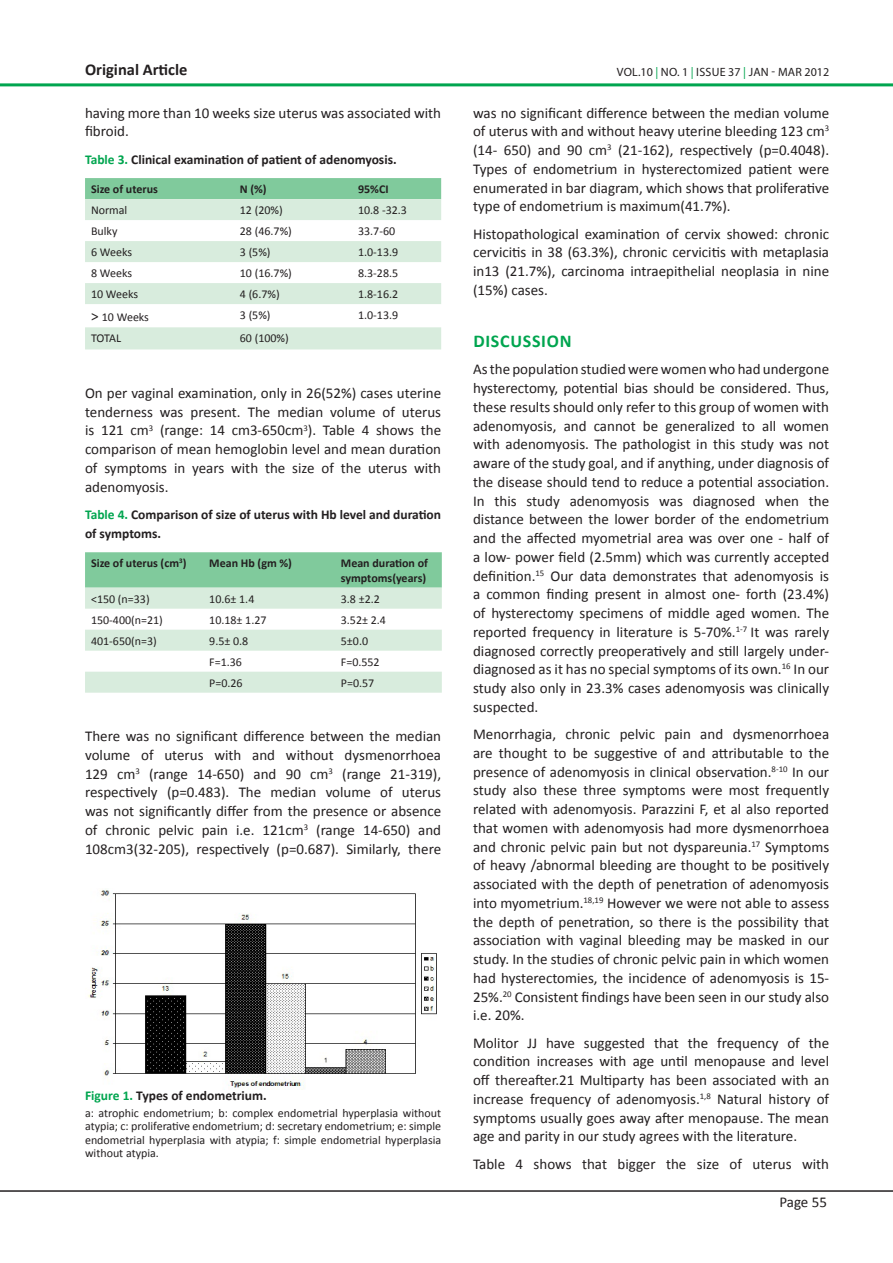
<style>
.page{position:relative;width:893px;height:1263px;background:#fff}
.page>*{position:absolute;margin:0;border:0;box-sizing:border-box;transform-origin:0 0}
.Heading_2_-_Sub_head{font:700 18px "Calibri";letter-spacing:.04em;color:#00a54f}
.Abstract_Words{font:700 16.5px "Calibri";color:#231f20}
.Normal_Text{font:15px/18.8px "Calibri";color:#231f20;text-align:justify}
.Table_Figure_Legend{font:700 13.5px/18.8px "Calibri";color:#231f20}
.Corresponding_Citati{font:12px/13.2px "Calibri";color:#231f20;text-align:justify}
.Table_Text{font:12px "Calibri";color:#231f20}
.Table_Text-2{font:700 12px/14.4px "Calibri";color:#231f20}
.t1{font:12px "Myriad Pro";letter-spacing:.02em;color:#231f20}
.Corresponding_Citati-2{font:700 12px "Calibri";color:#231f20}
.Normal_Text-2{font:12px "Calibri";color:#231f20}
.s1{color:#00a54f}
.s2{font-size:15px}
</style>
<div class="page">
<hr style="left:0;top:1190px;width:893px;height:2px;background:#231f20">
<hr style="left:0;top:83px;width:893px;height:3px;background:#00a54f">
<div style="left:85px;top:178px;width:356px;height:21px;background:#80ca9c"></div>
<svg style="left:85px;top:199px;width:356px;height:150px;fill:#d8ecdd"></svg>
<svg style="left:85px;top:552px;width:357px;height:141px"></svg>
<img style="left:88px;top:890px;width:349px;height:200px">
<p class="Abstract_Words" style="left:85px;top:58px;width:104px">Original Article</p>
<p class="Normal_Text" style="left:85px;top:103px;width:358px">having more than 10 weeks size uterus was associated with fibroid.</p>
<p class="Table_Figure_Legend" style="left:85px;top:150px;width:313px"><span class="s1">Table 3.</span> Clinical examination of patient of adenomyosis.</p>
<p class="Corresponding_Citati-2" style="left:91px;top:181px;width:68px">Size of uterus</p>
<p class="Corresponding_Citati-2" style="left:240px;top:181px;width:28px">N (%)</p>
<p class="Corresponding_Citati-2" style="left:358px;top:181px;width:32px">95%CI</p>
<p class="Corresponding_Citati" style="left:91px;top:204px;width:38px">Normal</p>
<p class="Corresponding_Citati" style="left:240px;top:204px;width:44px">12 (20%)</p>
<p class="Corresponding_Citati" style="left:358px;top:204px;width:50px">10.8 -32.3</p>
<p class="Corresponding_Citati" style="left:91px;top:225px;width:28px">Bulky</p>
<p class="Corresponding_Citati" style="left:240px;top:225px;width:54px">28 (46.7%)</p>
<p class="Corresponding_Citati" style="left:358px;top:225px;width:39px">33.7-60</p>
<p class="Corresponding_Citati" style="left:91px;top:246px;width:43px">6 Weeks</p>
<p class="Corresponding_Citati" style="left:240px;top:246px;width:32px">3 (5%)</p>
<p class="Corresponding_Citati" style="left:358px;top:246px;width:42px">1.0-13.9</p>
<p class="Corresponding_Citati" style="left:91px;top:267px;width:43px">8 Weeks</p>
<p class="Corresponding_Citati" style="left:240px;top:267px;width:54px">10 (16.7%)</p>
<p class="Corresponding_Citati" style="left:358px;top:267px;width:42px">8.3-28.5</p>
<p class="Corresponding_Citati" style="left:91px;top:288px;width:49px">10 Weeks</p>
<p class="Corresponding_Citati" style="left:240px;top:288px;width:41px">4 (6.7%)</p>
<p class="Corresponding_Citati" style="left:358px;top:288px;width:42px">1.8-16.2</p>
<p class="Normal_Text-2" style="left:91px;top:310px;width:59px"><span class="s2">&gt;</span> 10 Weeks</p>
<p class="Corresponding_Citati" style="left:240px;top:309px;width:32px">3 (5%)</p>
<p class="Corresponding_Citati" style="left:358px;top:309px;width:42px">1.0-13.9</p>
<p class="Corresponding_Citati" style="left:91px;top:332px;width:32px">TOTAL</p>
<p class="Corresponding_Citati" style="left:240px;top:332px;width:50px">60 (100%)</p>
<p class="Normal_Text" style="left:85px;top:384px;width:358px">On per vaginal examination, only in 26(52%) cases uterine tenderness was present. The median volume of uterus is 121 cm<sup>3</sup> (range: 14 cm3-650cm<sup>3</sup>). Table 4 shows the comparison of mean hemoglobin level and mean duration of symptoms in years with the size of the uterus with adenomyosis.</p>
<p class="Table_Figure_Legend" style="left:85px;top:505px;width:358px"><span class="s1">Table 4.</span> Comparison of size of uterus with Hb level and duration of symptoms.</p>
<p class="Table_Text-2" style="left:91px;top:556px;width:97px">Size of uterus (cm<sup>3</sup>)</p>
<p class="Table_Text-2" style="left:209px;top:556px;width:84px">Mean Hb (gm %)</p>
<p class="Table_Text-2" style="left:341px;top:556px;width:89px">Mean duration of symptoms(years)</p>
<p class="Table_Text" style="left:91px;top:591px;width:60px">&lt;150 (n=33)</p>
<p class="Table_Text" style="left:209px;top:591px;width:47px">10.6± 1.4</p>
<p class="Table_Text" style="left:341px;top:591px;width:41px">3.8 ±2.2</p>
<p class="Table_Text" style="left:91px;top:612px;width:73px">150-400(n=21)</p>
<p class="Table_Text" style="left:209px;top:612px;width:59px">10.18± 1.27</p>
<p class="Table_Text" style="left:341px;top:612px;width:47px">3.52± 2.4</p>
<p class="Table_Text" style="left:91px;top:633px;width:67px">401-650(n=3)</p>
<p class="Table_Text" style="left:209px;top:633px;width:41px">9.5± 0.8</p>
<p class="Table_Text" style="left:341px;top:633px;width:29px">5±0.0</p>
<p class="Table_Text" style="left:209px;top:654px;width:34px">F=1.36</p>
<p class="Table_Text" style="left:341px;top:654px;width:40px">F=0.552</p>
<p class="Table_Text" style="left:209px;top:675px;width:35px">P=0.26</p>
<p class="Table_Text" style="left:341px;top:675px;width:35px">P=0.57</p>
<p class="Normal_Text" style="left:85px;top:727px;width:358px">There was no significant difference between the median volume of uterus with and without dysmenorrhoea 129 cm<sup>3</sup> (range 14-650) and 90 cm<sup>3</sup> (range 21-319), respectively (p=0.483). The median volume of uterus was not significantly differ from the presence or absence of chronic pelvic pain i.e. 121cm<sup>3</sup> (range 14-650) and 108cm3(32-205), respectively (p=0.687). Similarly, there</p>
<p class="Table_Figure_Legend" style="left:85px;top:1086px;width:183px"><span class="s1">Figure 1.</span> Types of endometrium.</p>
<p class="Corresponding_Citati" style="left:85px;top:1107px;width:358px">a: atrophic endometrium; b: complex endometrial hyperplasia without atypia; c: proliferative endometrium; d: secretary endometrium; e: simple endometrial hyperplasia with atypia; f: simple endometrial hyperplasia without atypia.</p>
<p class="t1" style="left:617px;top:65px;width:214px">VOL.10 <span class="s1">|</span> NO. 1 <span class="s1">|</span> ISSUE 37 <span class="s1">|</span> JAN - MAR 2012</p>
<p class="Normal_Text" style="left:473px;top:103px;width:358px">was no significant difference between the median volume of uterus with and without heavy uterine bleeding 123 cm<sup>3 </sup>(14- 650) and 90 cm<sup>3</sup> (21-162), respectively (p=0.4048).<br>Types of endometrium in hysterectomized patient were enumerated in bar diagram, which shows that proliferative type of endometrium is maximum(41.7%).</p>
<p class="Normal_Text" style="left:473px;top:224px;width:358px">Histopathological examination of cervix showed: chronic cervicitis in 38 (63.3%), chronic cervicitis with metaplasia in13 (21.7%), carcinoma intraepithelial neoplasia in nine (15%) cases.</p>
<p class="Heading_2_-_Sub_head" style="left:473px;top:330px;width:100px">DISCUSSION</p>
<p class="Normal_Text" style="left:473px;top:360px;width:358px">As the population studied were women who had undergone hysterectomy, potential bias should be considered. Thus, these results should only refer to this group of women with adenomyosis, and cannot be generalized to all women with adenomyosis. The pathologist in this study was not aware of the study goal, and if anything, under diagnosis of the disease should tend to reduce a potential association.<br>In this study adenomyosis was diagnosed when the distance between the lower border of the endometrium and the affected myometrial area was over one - half of a low- power field (2.5mm) which was currently accepted definition.<sup>15</sup> Our data demonstrates that adenomyosis is a common finding present in almost one- forth (23.4%) of hysterectomy specimens of middle aged women. The reported frequency in literature is 5-70%.<sup>1-7</sup> It was rarely diagnosed correctly preoperatively and still largely under&shy;diagnosed as it has no special symptoms of its own.<sup>16</sup> In our study also only in 23.3% cases adenomyosis was clinically suspected.</p>
<p class="Normal_Text" style="left:473px;top:725px;width:358px">Menorrhagia, chronic pelvic pain and dysmenorrhoea are thought to be suggestive of and attributable to the presence of adenomyosis in clinical observation.<sup>8-10</sup> In our study also these three symptoms were most frequently related with adenomyosis. Parazzini F, et al also reported that women with adenomyosis had more dysmenorrhoea and chronic pelvic pain but not dyspareunia.<sup>17</sup> Symptoms of heavy /abnormal bleeding are thought to be positively associated with the depth of penetration of adenomyosis into myometrium.<sup>18,19</sup> However we were not able to assess the depth of penetration, so there is the possibility that association with vaginal bleeding may be masked in our study. In the studies of chronic pelvic pain in which women had hysterectomies, the incidence of adenomyosis is 15- 25%.<sup>20</sup> Consistent findings have been seen in our study also i.e. 20%.</p>
<p class="Normal_Text" style="left:473px;top:1033px;width:358px">Molitor JJ have suggested that the frequency of the condition increases with age until menopause and level off thereafter.21 Multiparty has been associated with an increase frequency of adenomyosis.<sup>1,8</sup> Natural history of symptoms usually goes away after menopause. The mean age and parity in our study agrees with the literature.</p>
<p class="Normal_Text" style="left:473px;top:1154px;width:358px">Table 4 shows that bigger the size of uterus with</p>
<p class="Normal_Text" style="left:779px;top:1193px;width:49px">Page 55</p>
</div>
